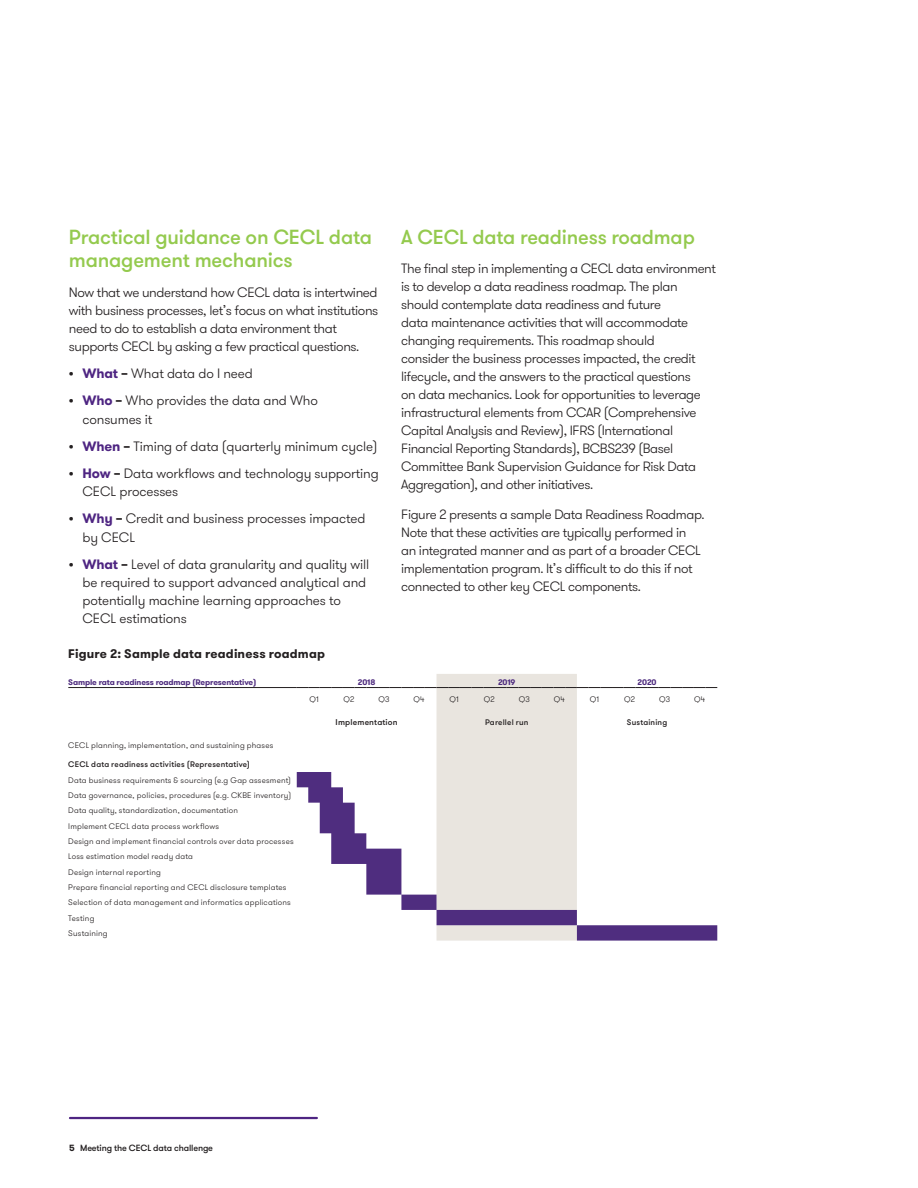
<style>
.page{position:relative;width:918px;height:1188px;background:#fff}
.page>*{position:absolute;margin:0;border:0;box-sizing:border-box;transform-origin:0 0}
.t1{font:500 20.4px/22.6px "GT Walsheim";letter-spacing:-.01em;color:#94ca4e}
.t2{font:500 20.25px "GT Walsheim";letter-spacing:-.01em;color:#94ca4e}
.t3{font:300 13.65px/18.1px "GT Walsheim";letter-spacing:-.01em;color:#231f20}
.t4{font:300 13.65px/18.1px "GT Walsheim";letter-spacing:-.03em;color:#231f20}
.t5{font:300 13.5px/18px "GT Walsheim";letter-spacing:-.03em;color:#231f20}
.t6{font:700 12.45px "GT Walsheim";letter-spacing:.015em;color:#231f20}
.t7{font:500 9px "GT Walsheim";letter-spacing:-.015em;color:#231f20}
.t8{font:500 8.4px "GT Walsheim";letter-spacing:.02em;color:#231f20}
.t9{font:300 8.1px/15.3px "GT Walsheim";letter-spacing:.02em;color:#231f20}
.t10{font:500 8.1px "GT Walsheim";letter-spacing:.02em;color:#231f20}
.t11{font:700 8.1px "GT Walsheim";letter-spacing:-.015em;color:#4f2d7f}
.s1{font-weight:700}
.s2{font-weight:700;color:#4e2582}
</style>
<div class="page">
<hr style="left:70px;top:1117px;width:247px;height:2px;background:#4e2582">
<hr style="left:68px;top:687px;width:229px;height:1px;background:#231f20">
<svg style="left:297px;top:674px;width:420px;height:267px"></svg>
<h2 class="t2" style="left:401px;top:224px;width:295px">A CECL data readiness roadmap</h2>
<p class="t5" style="left:401px;top:260px;width:316px">The final step in implementing a CECL data environment is to develop a data readiness roadmap. The plan should contemplate data readiness and future<br>data maintenance activities that will accommodate changing requirements. This roadmap should<br>consider the business processes impacted, the credit lifecycle, and the answers to the practical questions<br>on data mechanics. Look for opportunities to leverage infrastructural elements from CCAR (Comprehensive Capital Analysis and Review), IFRS (International Financial Reporting Standards), BCBS239 (Basel Committee Bank Supervision Guidance for Risk Data Aggregation), and other initiatives.</p>
<p class="t5" style="left:401px;top:505px;width:305px">Figure 2 presents a sample Data Readiness Roadmap.<br>Note that these activities are typically performed in an integrated manner and as part of a broader CECL implementation program. It’s difficult to do this if not connected to other key CECL components.</p>
<h1 class="t1" style="left:69px;top:227px;width:305px">Practical guidance on CECL data management mechanics</h1>
<p class="t4" style="left:69px;top:283px;width:311px">Now that we understand how CECL data is intertwined with business processes, let’s focus on what institutions need to do to establish a data environment that supports CECL by asking a few practical questions.</p>
<p class="t3" style="left:69px;top:365px;width:186px"><span class="s1">•</span> <span class="s2">What</span> <span class="s1">–</span> What data do I need</p>
<p class="t3" style="left:82px;top:392px;width:237px;text-indent:-14px"><span class="s1">•</span> <span class="s2">Who</span> <span class="s1">–</span> Who provides the data and Who consumes it</p>
<p class="t3" style="left:69px;top:437px;width:310px"><span class="s1">•</span> <span class="s2">When</span> <span class="s1">–</span> Timing of data (quarterly minimum cycle)</p>
<p class="t3" style="left:82px;top:465px;width:298px;text-indent:-14px"><span class="s1">•</span> <span class="s2">How</span> <span class="s1">–</span> Data workflows and technology supporting<br>CECL processes</p>
<p class="t3" style="left:82px;top:510px;width:284px;text-indent:-14px"><span class="s1">•</span> <span class="s2">Why</span> <span class="s1">–</span> Credit and business processes impacted by CECL</p>
<p class="t3" style="left:82px;top:555px;width:288px;text-indent:-14px"><span class="s1">•</span> <span class="s2">What</span> <span class="s1">–</span> Level of data granularity and quality will be required to support advanced analytical and potentially machine learning approaches to CECL estimations</p>
<p class="t6" style="left:68px;top:646px;width:258px">Figure 2: Sample data readiness roadmap</p>
<p class="t11" style="left:68px;top:677px;width:189px">Sample rata readiness roadmap (Representative)</p>
<p class="t11" style="left:358px;top:677px;width:19px">2018</p>
<p class="t11" style="left:498px;top:677px;width:19px">2019</p>
<p class="t11" style="left:638px;top:677px;width:20px">2020</p>
<p class="t9" style="left:309px;top:692px;width:11px">Q1</p>
<p class="t9" style="left:343px;top:692px;width:12px">Q2</p>
<p class="t9" style="left:378px;top:692px;width:13px">Q3</p>
<p class="t9" style="left:413px;top:692px;width:13px">Q4</p>
<p class="t9" style="left:449px;top:692px;width:11px">Q1</p>
<p class="t9" style="left:484px;top:692px;width:12px">Q2</p>
<p class="t9" style="left:519px;top:692px;width:13px">Q3</p>
<p class="t9" style="left:554px;top:692px;width:13px">Q4</p>
<p class="t9" style="left:590px;top:692px;width:11px">Q1</p>
<p class="t9" style="left:624px;top:692px;width:12px">Q2</p>
<p class="t9" style="left:659px;top:692px;width:13px">Q3</p>
<p class="t9" style="left:694px;top:692px;width:13px">Q4</p>
<p class="t8" style="left:336px;top:717px;width:64px">Implementation</p>
<p class="t10" style="left:485px;top:717px;width:45px">Parellel run</p>
<p class="t10" style="left:627px;top:717px;width:42px">Sustaining</p>
<p class="t9" style="left:68px;top:738px;width:207px">CECL planning, implementation, and sustaining phases</p>
<p class="t10" style="left:68px;top:759px;width:183px">CECL data readiness activities (Representative)</p>
<p class="t9" style="left:68px;top:772px;width:227px">Data business requirements &amp; sourcing (e.g Gap assesment)<br>Data governance, policies, procedures (e.g. CKBE inventory)<br>Data quality, standardization, documentation<br>Implement CECL data process workflows<br>Design and implement financial controls over data processes Loss estimation model ready data<br>Design internal reporting<br>Prepare financial reporting and CECL disclosure templates Selection of data management and informatics applications Testing<br>Sustaining</p>
<p class="t7" style="left:69px;top:1142px;width:145px"><span class="s1">5</span> Meeting the CECL data challenge</p>
</div>
